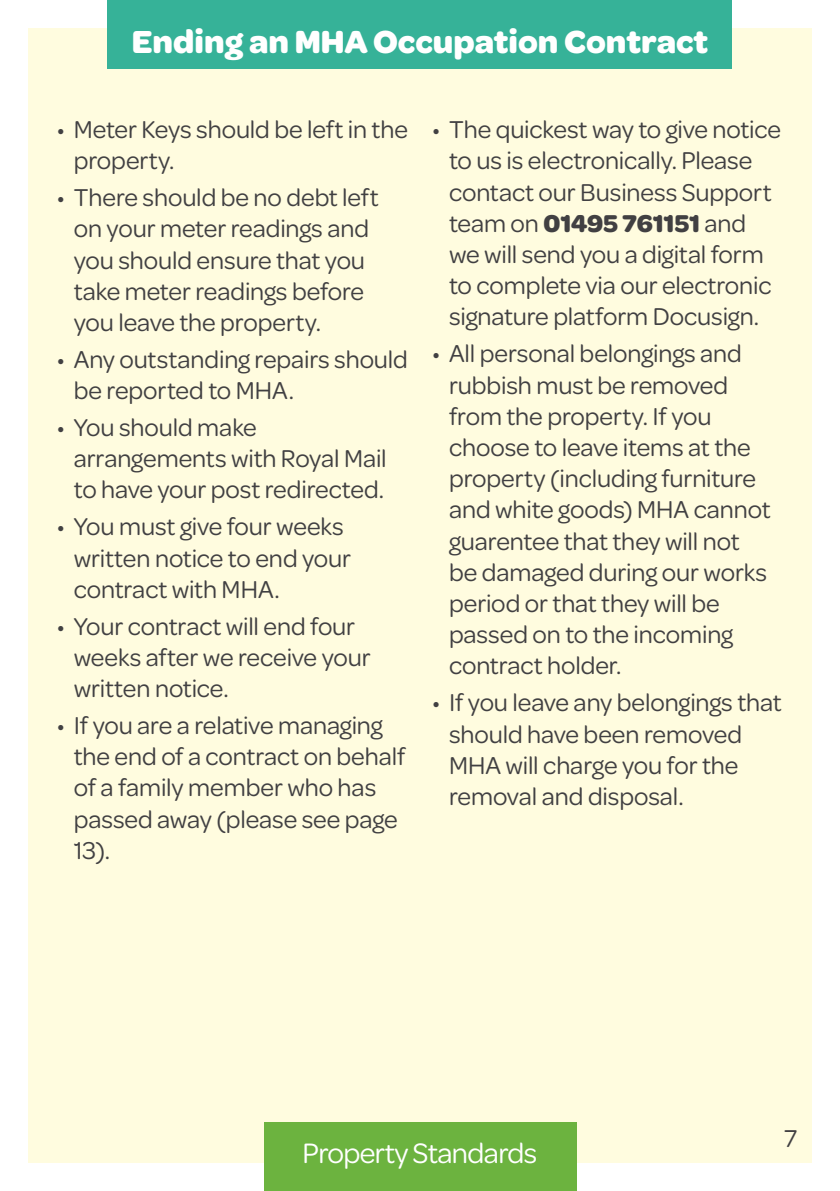
<style>
.page{position:relative;width:840px;height:1191px;background:#fff}
.page>*{position:absolute;margin:0;border:0;box-sizing:border-box;transform-origin:0 0}
.t1{font:700 34px "Omnes";color:#fff}
.t2{font:30px "Omnes";letter-spacing:-.02em;color:#fff}
.t3{font:26px/31.2px "Omnes";letter-spacing:-.005em;color:#414042}
.s1{font-weight:700}
</style>
<div class="page">
<div style="left:28px;top:28px;width:783px;height:1134px;background:#fffcdf"></div>
<div style="left:108px;top:0;width:623px;height:68px;background:#36b298"></div>
<div style="left:264px;top:1123px;width:311px;height:68px;background:#6cb33f"></div>
<h1 class="t1" style="left:132px;top:17px;width:577px">Ending an MHA Occupation Contract</h1>
<p class="t3" style="left:74px;top:112px;width:335px;text-indent:-17px">• Meter Keys should be left in the property.</p>
<p class="t3" style="left:74px;top:180px;width:306px;text-indent:-17px">• There should be no debt left on your meter readings and you should ensure that you take meter readings before you leave the property.</p>
<p class="t3" style="left:74px;top:342px;width:335px;text-indent:-17px">• Any outstanding repairs should be reported to MHA.</p>
<p class="t3" style="left:74px;top:410px;width:314px;text-indent:-17px">• You should make arrangements with Royal Mail to have your post redirected.</p>
<p class="t3" style="left:74px;top:509px;width:279px;text-indent:-17px">• You must give four weeks written notice to end your contract with MHA.</p>
<p class="t3" style="left:74px;top:609px;width:298px;text-indent:-17px">• Your contract will end four weeks after we receive your written notice.</p>
<p class="t3" style="left:74px;top:708px;width:333px;text-indent:-17px">• If you are a relative managing the end of a contract on behalf of a family member who has passed away (please see page<br>13).</p>
<p class="t3" style="left:449px;top:112px;width:333px;text-indent:-17px">• The quickest way to give notice to us is electronically. Please contact our Business Support team on <span class="s1">01495 761151</span> and we will send you a digital form to complete via our electronic signature platform Docusign.</p>
<p class="t3" style="left:449px;top:336px;width:323px;text-indent:-17px">• All personal belongings and rubbish must be removed from the property. If you choose to leave items at the property (including furniture and white goods) MHA cannot guarentee that they will not be damaged during our works period or that they will be passed on to the incoming contract holder.</p>
<p class="t3" style="left:449px;top:685px;width:334px;text-indent:-17px">• If you leave any belongings that should have been removed<br>MHA will charge you for the removal and disposal.</p>
<p class="t2" style="left:302px;top:1132px;width:236px">Property Standards</p>
<p class="t3" style="left:783px;top:1121px;width:15px">7</p>
</div>
